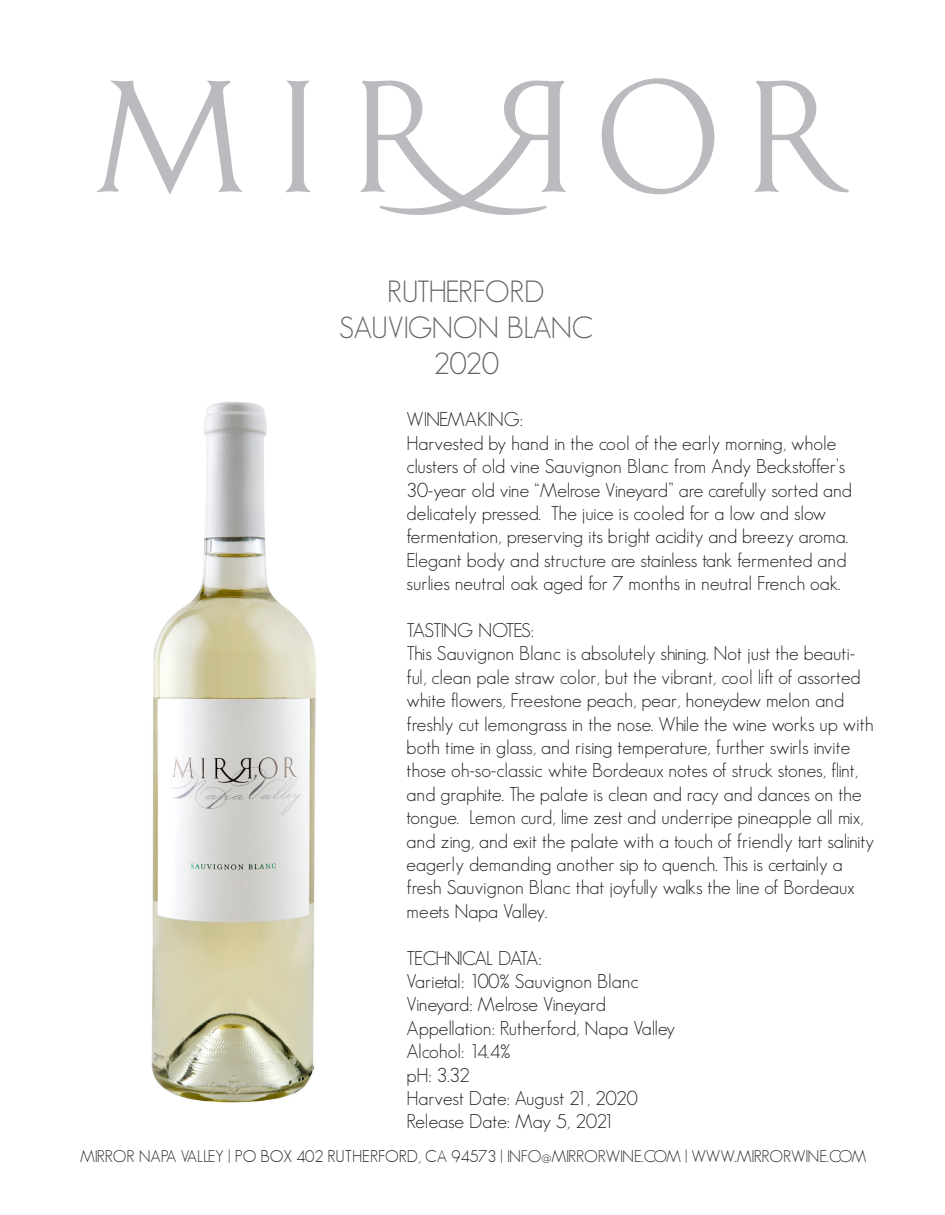
<style>
.page{position:relative;width:945px;height:1215px;background:#fff}
.page>*{position:absolute;margin:0;border:0;box-sizing:border-box;transform-origin:0 0}
.t1{font:300 30px "Geosans";letter-spacing:-.01em;color:#636366}
.t2{font:300 19.5px/23.4px "Geosans";color:#231f20}
.t3{font:300 19.5px "Geosans";letter-spacing:-.03em;color:#231f20}
.t4{font:300 19.5px "Geosans";letter-spacing:-.05em;color:#231f20}
.t5{font:300 19.5px "Geosans";letter-spacing:-.055em;color:#231f20}
.t6{font:300 16.5px "Geosans";color:#231f20}
</style>
<div class="page">
<img style="left:151px;top:402px;width:165px;height:701px">
<svg style="left:96px;top:80px;width:146px;height:115px"></svg>
<svg style="left:285px;top:81px;width:26px;height:111px"></svg>
<svg style="left:360px;top:81px;width:206px;height:134px"></svg>
<svg style="left:602px;top:78px;width:112px;height:116px"></svg>
<svg style="left:754px;top:81px;width:95px;height:111px"></svg>
<p class="t1" style="left:387px;top:275px;width:159px">RUTHERFORD</p>
<p class="t1" style="left:339px;top:311px;width:255px">SAUVIGNON BLANC</p>
<p class="t1" style="left:433px;top:347px;width:67px">2020</p>
<p class="t2" style="left:407px;top:408px;width:118px">WINEMAKING:</p>
<p class="t2" style="left:407px;top:431px;width:447px">Harvested by hand in the cool of the early morning, whole clusters of old vine Sauvignon Blanc from Andy Beckstoffer’s 30-year old vine “Melrose Vineyard” are carefully sorted and delicately pressed. The juice is cooled for a low and slow fermentation, preserving its bright acidity and breezy aroma.<br>Elegant body and structure are stainless tank fermented and</p>
<p class="t2" style="left:407px;top:572px;width:435px">surlies neutral oak aged for 7 months in neutral French oak.</p>
<p class="t5" style="left:407px;top:619px;width:129px">TASTING NOTES:</p>
<p class="t2" style="left:407px;top:642px;width:469px">This Sauvignon Blanc is absolutely shining. Not just the beauti&shy;ful, clean pale straw color, but the vibrant, cool lift of assorted white flowers, Freestone peach, pear, honeydew melon and freshly cut lemongrass in the nose. While the wine works up with both time in glass, and rising temperature, further swirls invite those oh-so-classic white Bordeaux notes of struck stones, flint, and graphite. The palate is clean and racy and dances on the tongue. Lemon curd, lime zest and underripe pineapple all mix, and zing, and exit the palate with a touch of friendly tart salinity eagerly demanding another sip to quench. This is certainly a fresh Sauvignon Blanc that joyfully walks the line of Bordeaux meets Napa Valley.</p>
<p class="t4" style="left:407px;top:947px;width:137px">TECHNICAL DATA:</p>
<p class="t2" style="left:407px;top:970px;width:234px">Varietal: 100% Sauvignon Blanc</p>
<p class="t3" style="left:407px;top:994px;width:201px">Vineyard: Melrose Vineyard</p>
<p class="t2" style="left:407px;top:1016px;width:270px">Appellation: Rutherford, Napa Valley</p>
<p class="t2" style="left:407px;top:1040px;width:105px">Alcohol: 14.4%</p>
<p class="t2" style="left:407px;top:1063px;width:65px">pH: 3.32</p>
<p class="t2" style="left:407px;top:1087px;width:233px">Harvest Date: August 21, 2020</p>
<p class="t2" style="left:407px;top:1110px;width:209px">Release Date: May 5, 2021</p>
<p class="t6" style="left:80px;top:1147px;width:788px">MIRROR NAPA VALLEY | PO BOX 402 RUTHERFORD, CA 94573 | INFO@MIRRORWINE.COM | WWW.MIRRORWINE.COM</p>
</div>
